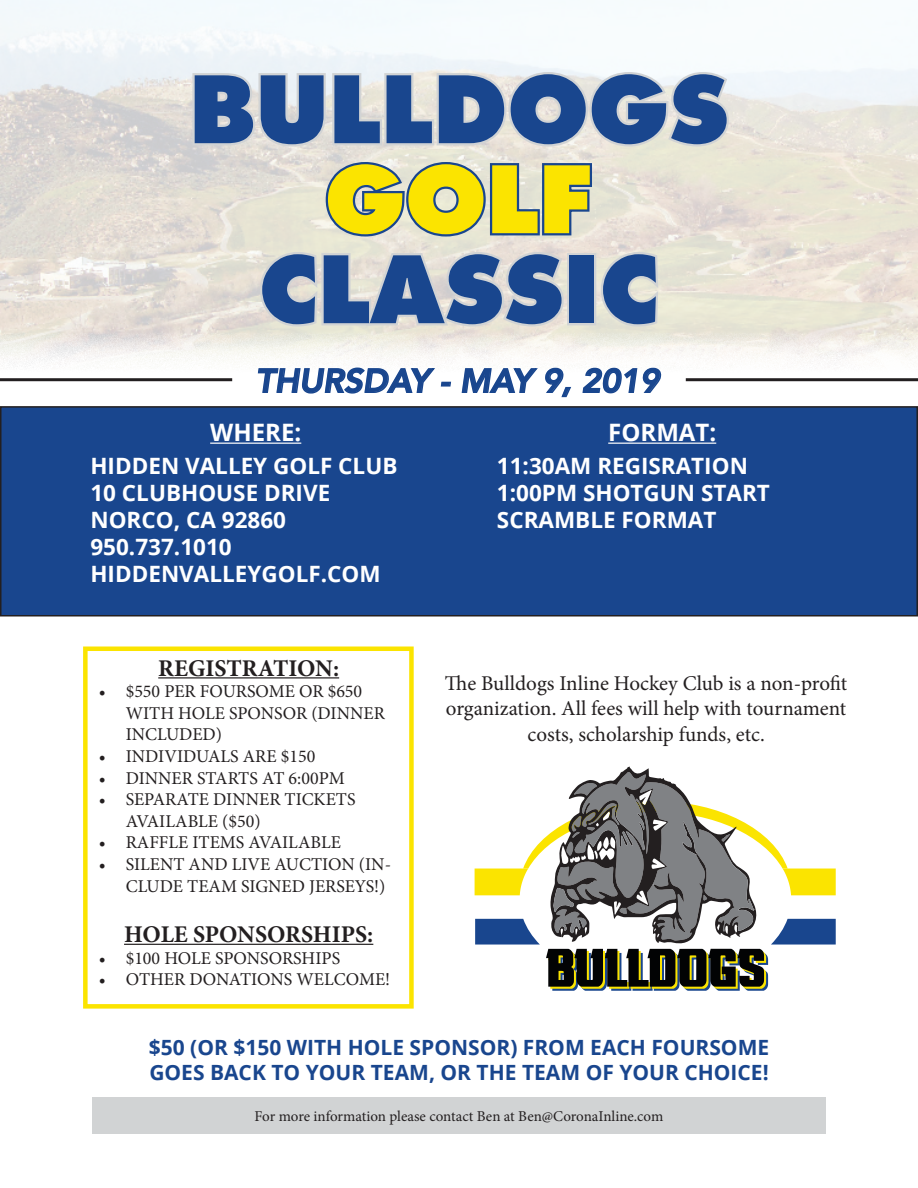
<style>
.page{position:relative;width:918px;height:1188px;background:#fff}
.page>*{position:absolute;margin:0;border:0;box-sizing:border-box;transform-origin:0 0}
.t1{font:800 90px "Futura";color:#19468e}
.t2{font:800 90px "Futura";color:#fbe400}
.t3{font:italic 800 33px "Avenir";color:#19468e}
.t4{font:700 24px "Minion Pro";color:#231f20}
.t5{font:700 24px "Open Sans";color:#fff}
.t6{font:700 22.5px "Open Sans";color:#fff}
.t7{font:21px/25.2px "Minion Pro";letter-spacing:-.005em;color:#231f20;text-align:center}
.t8{font:700 21px/25.2px "Open Sans";color:#19468e}
.t9{font:18px/21.6px "Minion Pro";color:#231f20}
.t10{font:15px "Minion Pro";color:#231f20}
</style>
<div class="page">
<div style="left:1px;top:407px;width:916px;height:209px;background:#19468e"></div>
<div style="left:0;top:406px;width:918px;height:210px;border:2px solid #231f20"></div>
<img style="left:0;top:0;width:918px;height:368px">
<svg style="left:190px;top:69px;width:542px;height:80px;background:#e3e1dc"></svg>
<svg style="left:323px;top:159px;width:271px;height:80px;background:#b4bdc4"></svg>
<svg style="left:257px;top:249px;width:310px;height:80px;background:#e0dcd5"></svg>
<div style="left:567px;top:253px;width:29px;height:72px;border:4px solid #d1d3d4"></div>
<svg style="left:598px;top:249px;width:63px;height:80px;background:#e3e1d5"></svg>
<svg style="left:257px;top:367px;width:195px;height:27px"></svg>
<svg style="left:461px;top:351px;width:111px;height:47px"></svg>
<svg style="left:582px;top:367px;width:80px;height:27px"></svg>
<hr style="left:686px;top:378px;width:232px;height:3px;background:#231f20">
<hr style="left:0;top:378px;width:232px;height:3px;background:#231f20">
<hr style="left:158px;top:677px;width:181px;height:2px;background:#231f20">
<hr style="left:124px;top:944px;width:249px;height:1px;background:#231f20">
<svg style="left:475px;top:766px;width:361px;height:225px"></svg>
<div style="left:92px;top:1097px;width:734px;height:37px;background:#d1d3d4"></div>
<div style="left:83px;top:647px;width:331px;height:362px;border:4px solid #fbe400"></div>
<hr style="left:210px;top:443px;width:91px;height:1px;background:#fff">
<hr style="left:608px;top:443px;width:108px;height:1px;background:#fff">
<p class="t1" style="left:189px;top:52px;width:541px">BULLDOGS</p>
<p class="t2" style="left:325px;top:142px;width:269px">GOLF</p>
<p class="t1" style="left:259px;top:232px;width:401px">CLASSIC</p>
<p class="t3" style="left:256px;top:361px;width:405px">THURSDAY - MAY 9, 2019</p>
<p class="t5" style="left:210px;top:416px;width:93px">WHERE:</p>
<p class="t5" style="left:608px;top:416px;width:110px">FORMAT:</p>
<p class="t6" style="left:90px;top:450px;width:309px">HIDDEN VALLEY GOLF CLUB</p>
<p class="t6" style="left:90px;top:477px;width:241px">10 CLUBHOUSE DRIVE</p>
<p class="t6" style="left:90px;top:504px;width:197px">NORCO, CA 92860</p>
<p class="t6" style="left:90px;top:531px;width:143px">950.737.1010</p>
<p class="t6" style="left:90px;top:558px;width:292px">HIDDENVALLEYGOLF.COM</p>
<p class="t6" style="left:497px;top:450px;width:253px">11:30AM REGISRATION</p>
<p class="t6" style="left:497px;top:477px;width:274px">1:00PM SHOTGUN START</p>
<p class="t6" style="left:497px;top:504px;width:221px">SCRAMBLE FORMAT</p>
<p class="t4" style="left:158px;top:651px;width:182px">REGISTRATION:</p>
<p class="t9" style="left:126px;top:681px;width:261px;text-indent:-27px">• $550 PER FOURSOME OR $650<br>WITH HOLE SPONSOR (DINNER<br>INCLUDED)</p>
<p class="t9" style="left:99px;top:745px;width:218px">• INDIVIDUALS ARE $150</p>
<p class="t9" style="left:99px;top:767px;width:248px">• DINNER STARTS AT 6:00PM</p>
<p class="t9" style="left:126px;top:789px;width:232px;text-indent:-27px">• SEPARATE DINNER TICKETS<br>AVAILABLE ($50)</p>
<p class="t9" style="left:99px;top:832px;width:244px">• RAFFLE ITEMS AVAILABLE</p>
<p class="t9" style="left:126px;top:853px;width:267px;text-indent:-27px">• SILENT AND LIVE AUCTION (IN-<br>CLUDE TEAM SIGNED JERSEYS!)</p>
<p class="t4" style="left:124px;top:917px;width:251px">HOLE SPONSORSHIPS:</p>
<p class="t9" style="left:99px;top:947px;width:243px">• $100 HOLE SPONSORSHIPS</p>
<p class="t9" style="left:99px;top:969px;width:293px">• OTHER DONATIONS WELCOME!</p>
<p class="t7" style="left:445px;top:671px;width:404px">The Bulldogs Inline Hockey Club is a non-profit</p>
<p class="t7" style="left:446px;top:696px;width:402px">organization. All fees will help with tournament costs, scholarship funds, etc.</p>
<p class="t8" style="left:149px;top:1034px;width:622px">$50 (OR $150 WITH HOLE SPONSOR) FROM EACH FOURSOME<br>GOES BACK TO YOUR TEAM, OR THE TEAM OF YOUR CHOICE!</p>
<p class="t10" style="left:255px;top:1106px;width:410px">For more information please contact Ben at Ben@CoronaInline.com</p>
</div>
